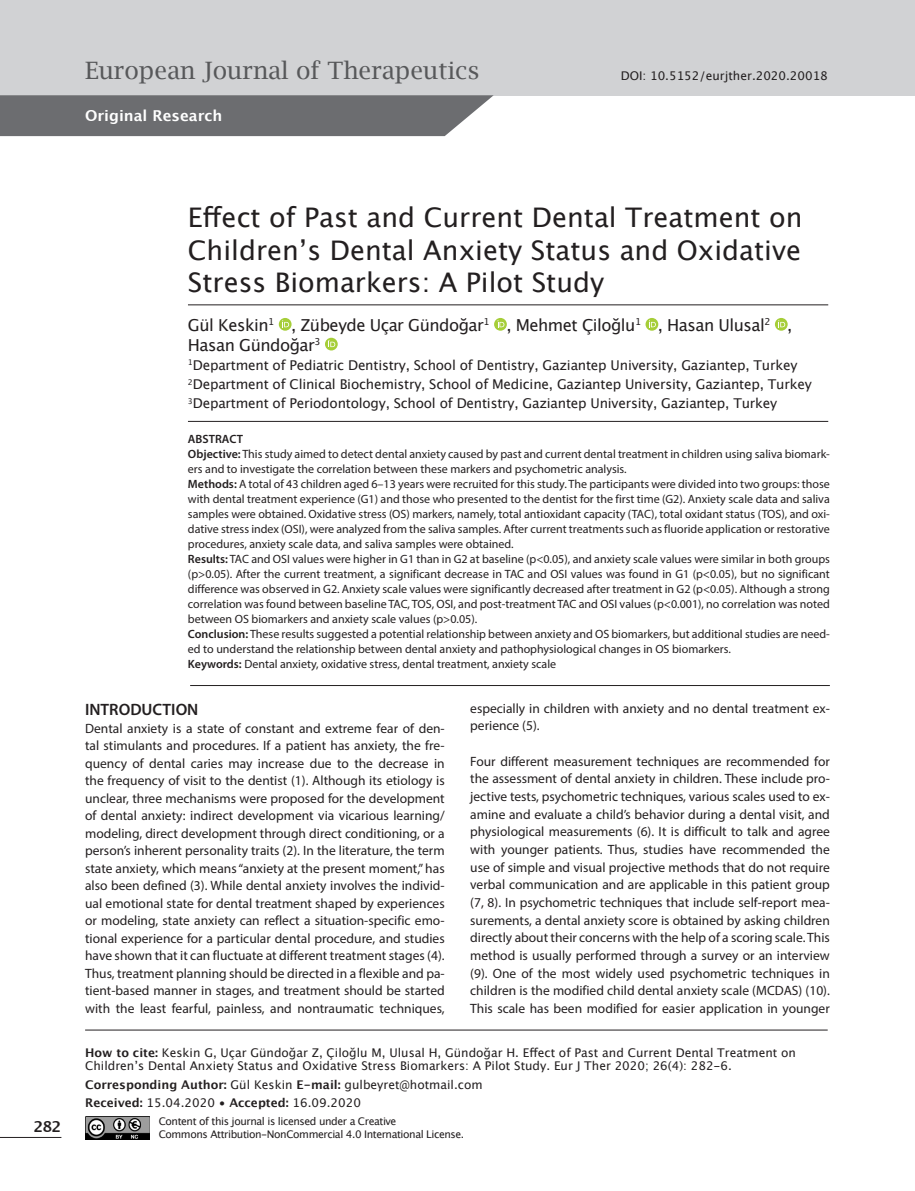
<style>
.page{position:relative;width:915px;height:1191px;background:#fff}
.page>*{position:absolute;margin:0;border:0;box-sizing:border-box;transform-origin:0 0}
.t1{font:27px/32.4px "Lucida Grande";color:#231f20;text-align:justify}
.t2{font:24px "Lucida Bright";color:#57585a}
.t3{font:16.5px/19.8px "Lucida Grande";letter-spacing:-.03em;color:#231f20}
.t4{font:600 16.5px "Myriad Pro";color:#231f20}
.t5{font:700 15px "Lucida Grande";color:#fff}
.t6{font:700 15px "Lucida Grande";color:#231f20}
.t7{font:13.5px/17.5px "Myriad Pro";color:#231f20;text-align:justify}
.t8{font:13.5px "Lucida Grande";letter-spacing:-.015em;color:#231f20}
.t9{font:12px/15px "Myriad Pro";color:#231f20}
.t10{font:12px/13.5px "Lucida Grande";color:#231f20}
.t11{font:600 12px "Myriad Pro";color:#231f20}
.t12{font:10.5px/12.6px "Lucida Grande";letter-spacing:-.04em;color:#231f20}
.s1{font-weight:600}
.s2{font-weight:700}
</style>
<div class="page">
<div style="left:0;top:0;width:914px;height:95px;background:#d1d2d4"></div>
<svg style="left:279px;top:318px;width:12px;height:13px"></svg>
<svg style="left:282px;top:320px;width:7px;height:7px"></svg>
<svg style="left:494px;top:318px;width:12px;height:13px"></svg>
<svg style="left:497px;top:320px;width:7px;height:7px"></svg>
<svg style="left:645px;top:318px;width:13px;height:13px"></svg>
<svg style="left:648px;top:320px;width:7px;height:7px"></svg>
<svg style="left:774px;top:318px;width:13px;height:13px"></svg>
<svg style="left:778px;top:320px;width:7px;height:7px"></svg>
<svg style="left:325px;top:338px;width:12px;height:12px"></svg>
<svg style="left:328px;top:340px;width:7px;height:7px"></svg>
<hr style="left:188px;top:304px;width:640px;height:1px;background:#231f20">
<hr style="left:188px;top:421px;width:640px;height:1px;background:#231f20">
<hr style="left:85px;top:1029px;width:742px;height:1px;background:#231f20">
<svg style="left:0;top:95px;width:493px;height:41px;background:#737477"></svg>
<hr style="left:0;top:1137px;width:61px;height:1px;background:#231f20">
<hr style="left:190px;top:685px;width:639px;height:1px;background:#231f20">
<img style="left:85px;top:1117px;width:65px;height:22px">
<p class="t2" style="left:85px;top:57px;width:395px">European Journal of Therapeutics</p>
<p class="t10" style="left:620px;top:69px;width:208px">DOI: 10.5152/eurjther.2020.20018</p>
<p class="t5" style="left:85px;top:103px;width:139px">Original Research</p>
<p class="t6" style="left:33px;top:1114px;width:29px">282</p>
<p class="t1" style="left:188px;top:202px;width:616px">Effect of Past and Current Dental Treatment on Children’s Dental Anxiety Status and Oxidative Stress Biomarkers: A Pilot Study</p>
<p class="t3" style="left:188px;top:315px;width:605px">Gül Keskin<sup>1</sup> , Zübeyde Uçar Gündoğar<sup>1</sup> , Mehmet Çiloğlu<sup>1</sup> , Hasan Ulusal<sup>2</sup> ,<br>Hasan Gündoğar<sup>3</sup></p>
<p class="t8" style="left:188px;top:357px;width:610px"><sup>1</sup>Department of Pediatric Dentistry, School of Dentistry, Gaziantep University, Gaziantep, Turkey</p>
<p class="t8" style="left:188px;top:376px;width:625px"><sup>2</sup>Department of Clinical Biochemistry, School of Medicine, Gaziantep University, Gaziantep, Turkey</p>
<p class="t8" style="left:188px;top:396px;width:590px"><sup>3</sup>Department of Periodontology, School of Dentistry, Gaziantep University, Gaziantep, Turkey</p>
<p class="t11" style="left:188px;top:431px;width:56px">ABSTRACT</p>
<p class="t9" style="left:188px;top:446px;width:643px"><span class="s1">Objective:</span> This study aimed to detect dental anxiety caused by past and current dental treatment in children using saliva biomark&shy;ers and to investigate the correlation between these markers and psychometric analysis.</p>
<p class="t9" style="left:188px;top:476px;width:643px;text-align:justify"><span class="s1">Methods:</span> A total of 43 children aged 6–13 years were recruited for this study. The participants were divided into two groups: those with dental treatment experience (G1) and those who presented to the dentist for the first time (G2). Anxiety scale data and saliva samples were obtained. Oxidative stress (OS) markers, namely, total antioxidant capacity (TAC), total oxidant status (TOS), and oxi&shy;dative stress index (OSI), were analyzed from the saliva samples. After current treatments such as fluoride application or restorative procedures, anxiety scale data, and saliva samples were obtained.</p>
<p class="t9" style="left:188px;top:551px;width:643px;text-align:justify"><span class="s1">Results:</span> TAC and OSI values were higher in G1 than in G2 at baseline (p&lt;0.05), and anxiety scale values were similar in both groups (p&gt;0.05). After the current treatment, a significant decrease in TAC and OSI values was found in G1 (p&lt;0.05), but no significant difference was observed in G2. Anxiety scale values were significantly decreased after treatment in G2 (p&lt;0.05). Although a strong correlation was found between baseline TAC, TOS, OSI, and post-treatment TAC and OSI values (p&lt;0.001), no correlation was noted between OS biomarkers and anxiety scale values (p&gt;0.05).</p>
<p class="t9" style="left:188px;top:626px;width:643px"><span class="s1">Conclusion:</span> These results suggested a potential relationship between anxiety and OS biomarkers, but additional studies are need&shy;ed to understand the relationship between dental anxiety and pathophysiological changes in OS biomarkers.</p>
<p class="t9" style="left:188px;top:656px;width:369px"><span class="s1">Keywords:</span> Dental anxiety, oxidative stress, dental treatment, anxiety scale</p>
<p class="t4" style="left:85px;top:699px;width:115px">INTRODUCTION</p>
<p class="t7" style="left:85px;top:719px;width:361px">Dental anxiety is a state of constant and extreme fear of den&shy;tal stimulants and procedures. If a patient has anxiety, the fre&shy;quency of dental caries may increase due to the decrease in the frequency of visit to the dentist (1). Although its etiology is unclear, three mechanisms were proposed for the development of dental anxiety: indirect development via vicarious learning/ modeling, direct development through direct conditioning, or a person’s inherent personality traits (2). In the literature, the term state anxiety, which means “anxiety at the present moment,” has also been defined (3). While dental anxiety involves the individ&shy;ual emotional state for dental treatment shaped by experiences or modeling, state anxiety can reflect a situation-specific emo&shy;tional experience for a particular dental procedure, and studies have shown that it can fluctuate at different treatment stages (4).<br>Thus, treatment planning should be directed in a flexible and pa&shy;tient-based manner in stages, and treatment should be started with the least fearful, painless, and nontraumatic techniques,</p>
<p class="t7" style="left:470px;top:699px;width:361px">especially in children with anxiety and no dental treatment ex&shy;perience (5).</p>
<p class="t7" style="left:470px;top:752px;width:361px">Four different measurement techniques are recommended for the assessment of dental anxiety in children. These include pro&shy;jective tests, psychometric techniques, various scales used to ex&shy;amine and evaluate a child’s behavior during a dental visit, and physiological measurements (6). It is difficult to talk and agree with younger patients. Thus, studies have recommended the use of simple and visual projective methods that do not require verbal communication and are applicable in this patient group (7, 8). In psychometric techniques that include self-report mea&shy;surements, a dental anxiety score is obtained by asking children directly about their concerns with the help of a scoring scale. This method is usually performed through a survey or an interview (9). One of the most widely used psychometric techniques in children is the modified child dental anxiety scale (MCDAS) (10).<br>This scale has been modified for easier application in younger</p>
<p class="t10" style="left:85px;top:1045px;width:712px"><span class="s2">How to cite:</span> Keskin G, Uçar Gündoğar Z, Çiloğlu M, Ulusal H, Gündoğar H. Effect of Past and Current Dental Treatment on<br>Children’s Dental Anxiety Status and Oxidative Stress Biomarkers: A Pilot Study. Eur J Ther 2020; 26(4): 282-6.</p>
<p class="t10" style="left:85px;top:1077px;width:399px"><span class="s2">Corresponding Author:</span> Gül Keskin <span class="s2">E-mail:</span> gulbeyret@hotmail.com</p>
<p class="t10" style="left:85px;top:1096px;width:277px"><span class="s2">Received:</span> 15.04.2020 • <span class="s2">Accepted:</span> 16.09.2020</p>
<p class="t12" style="left:159px;top:1115px;width:307px">Content of this journal is licensed under a Creative<br>Commons Attribution-NonCommercial 4.0 International License.</p>
</div>
